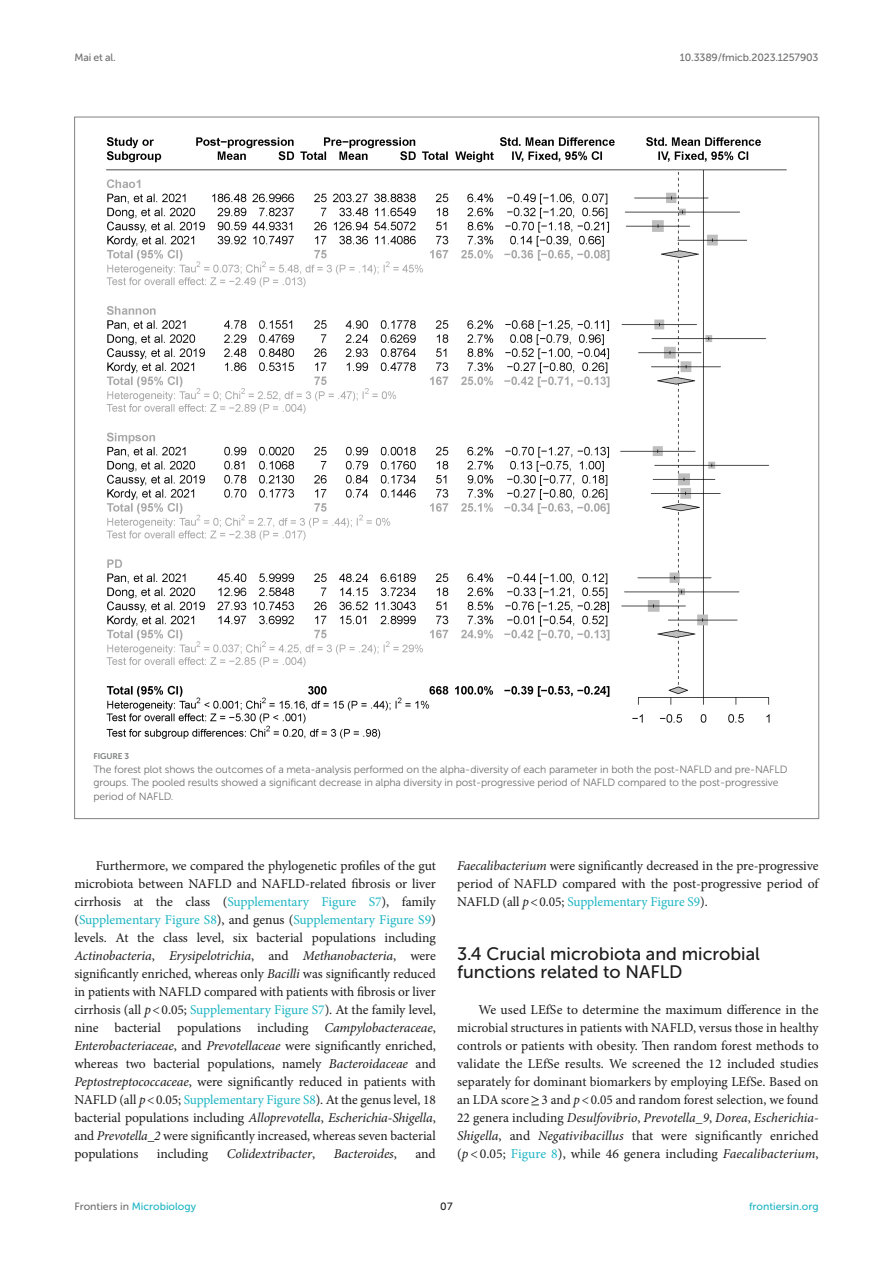
<style>
.page{position:relative;width:893px;height:1263px;background:#fff}
.page>*{position:absolute;margin:0;border:0;box-sizing:border-box;transform-origin:0 0}
.HEAD_2{font:18px/18px "Museo Sans 500";color:#1b1c1b}
.TEXT{font:13.5px/18px "Minion Pro";letter-spacing:-.005em;color:#1b1c1b;text-align:justify}
.TEXT_FLUSH{font:13.5px/18px "Minion Pro";letter-spacing:.005em;color:#1b1c1b;text-align:justify}
.TEXT-2{font:italic 13.5px "Minion Pro";letter-spacing:-.01em;color:#1b1c1b}
.FIG_LEG{font:10.5px/13.5px "Museo Sans 300";letter-spacing:-.01em;color:#706f70}
.t1{font:10.5px "Museo Sans 500";color:#1db5c3}
.t2{font:10.5px "Museo Sans 500";letter-spacing:-.015em;color:#706f70}
.t3{font:10.5px "Museo Sans 500";color:#1b1c1b}
.FIG_HD{font:8.25px "Museo Sans 700";letter-spacing:-.01em;color:#7e7f7f}
.s1{color:#1db5c3}
.s2{font-style:italic}
.s3{font-style:normal}
.s4{font-family:"STIX General"}
.s5{color:#706f70}
</style>
<div class="page">
<img style="left:106px;top:137px;width:681px;height:602px">
<p class="t2" style="left:74px;top:51px;width:43px">Mai et al.</p>
<p class="t2" style="left:680px;top:51px;width:140px">10.3389/fmicb.2023.1257903</p>
<p class="FIG_HD" style="left:94px;top:752px;width:37px">FIGURE 3</p>
<p class="FIG_LEG" style="left:94px;top:762px;width:696px">The forest plot shows the outcomes of a meta-analysis performed on the alpha-diversity of each parameter in both the post-NAFLD and pre-NAFLD groups. The pooled results showed a significant decrease in alpha diversity in post-progressive period of NAFLD compared to the post-progressive period of NAFLD.</p>
<p class="TEXT" style="left:74px;top:857px;width:363px;text-indent:21px">Furthermore, we compared the phylogenetic profiles of the gut microbiota between NAFLD and NAFLD-related fibrosis or liver cirrhosis at the class (<span class="s1">Supplementary Figure S7</span>), family (<span class="s1">Supplementary Figure S8</span>), and genus (<span class="s1">Supplementary Figure S9</span>) levels. At the class level, six bacterial populations including <span class="s2">Actinobacteria</span>, <span class="s2">Erysipelotrichia</span>, and <span class="s2">Methanobacteria</span>, were significantly enriched, whereas only <span class="s2">Bacilli</span> was significantly reduced in patients with NAFLD compared with patients with fibrosis or liver cirrhosis (all <span class="s2">p</span>&lt;0.05; <span class="s1">Supplementary Figure S7</span>). At the family level, nine bacterial populations including <span class="s2">Campylobacteraceae</span>, <span class="s2">Enterobacteriaceae</span>, and <span class="s2">Prevotellaceae</span> were significantly enriched, whereas two bacterial populations, namely <span class="s2">Bacteroidaceae</span> and <span class="s2">Peptostreptococcaceae</span>, were significantly reduced in patients with NAFLD (all <span class="s2">p</span>&lt;0.05; <span class="s1">Supplementary Figure S8</span>). At the genus level, 18 bacterial populations including <span class="s2">Alloprevotella</span>, <span class="s2">Escherichia-Shigella</span>, and <span class="s2">Prevotella_2</span> were significantly increased, whereas seven bacterial populations</p>
<p class="TEXT" style="left:157px;top:1145px;width:53px">including</p>
<p class="TEXT-2" style="left:227px;top:1144px;width:90px">Colidextribacter<span class="s3">,</span></p>
<p class="TEXT-2" style="left:334px;top:1144px;width:65px">Bacteroides<span class="s3">,</span></p>
<p class="TEXT" style="left:415px;top:1145px;width:22px">and</p>
<p class="TEXT" style="left:457px;top:857px;width:363px"><span class="s2">Faecalibacterium</span> were significantly decreased in the pre-progressive period of NAFLD compared with the post-progressive period of NAFLD (all <span class="s2">p</span>&lt;0.05; <span class="s1">Supplementary Figure S9</span>).</p>
<p class="HEAD_2" style="left:457px;top:945px;width:304px">3.4 Crucial microbiota and microbial functions related to NAFLD</p>
<p class="TEXT_FLUSH" style="left:457px;top:1001px;width:363px;text-indent:21px">We used LEfSe to determine the maximum difference in the microbial structures in patients with NAFLD, versus those in healthy controls or patients with obesity. Then random forest methods to validate the LEfSe results. We screened the 12 included studies separately for dominant biomarkers by employing LEfSe. Based on an LDA score<span class="s4">≥</span>3 and <span class="s2">p</span>&lt;0.05 and random forest selection, we found 22 genera including <span class="s2">Desulfovibrio</span>, <span class="s2">Prevotella_9</span>, <span class="s2">Dorea</span>, <span class="s2">Escherichia-Shigella</span>, and <span class="s2">Negativibacillus</span> that were significantly enriched (<span class="s2">p</span>&lt;0.05; <span class="s1">Figure 8</span>), while 46 genera including <span class="s2">Faecalibacterium</span>,</p>
<p class="t1" style="left:74px;top:1200px;width:123px"><span class="s5">Frontiers in</span> Microbiology</p>
<p class="t3" style="left:440px;top:1200px;width:14px">07</p>
<p class="t1" style="left:749px;top:1200px;width:71px">frontiersin.org</p>
</div>
